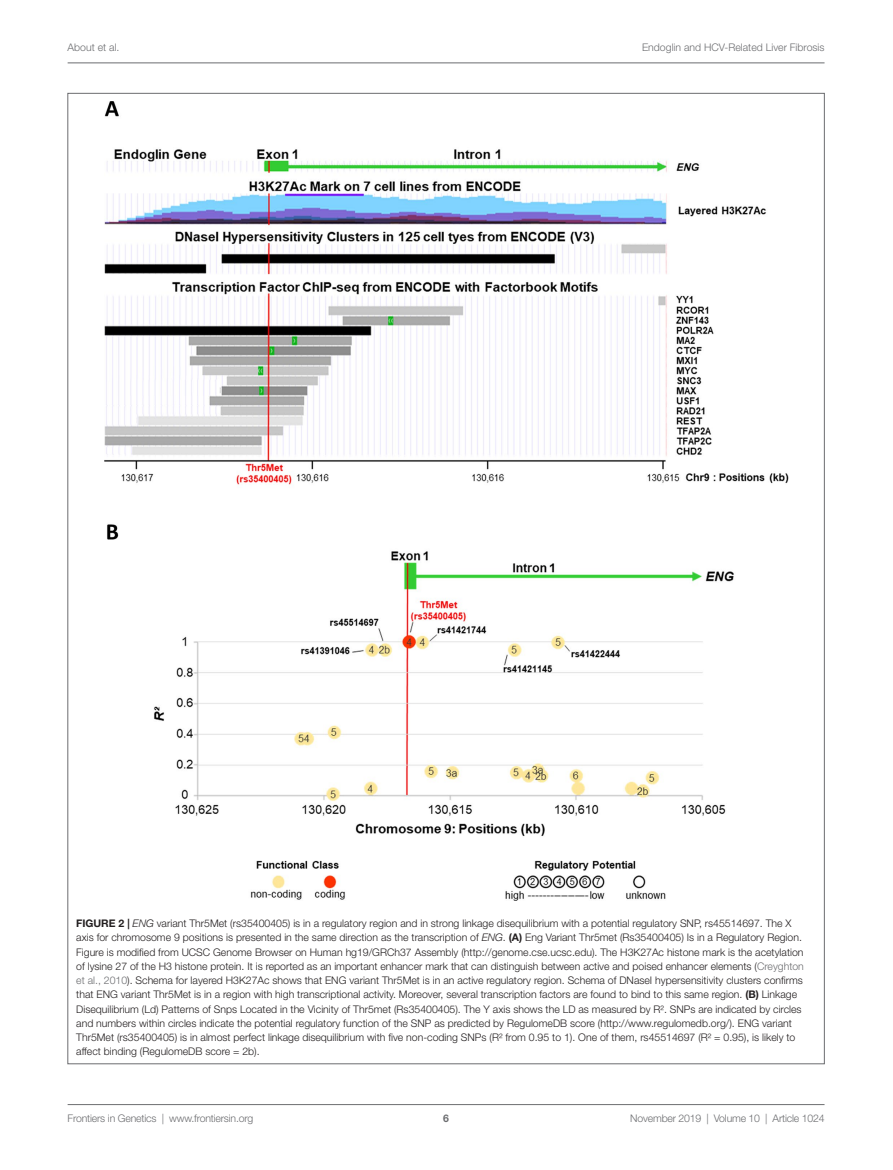
<style>
.page{position:relative;width:893px;height:1170px;background:#fff}
.page>*{position:absolute;margin:0;border:0;box-sizing:border-box;transform-origin:0 0}
.FC{font:300 10.5px/14.2px "Helvetica Neue LT Std";color:#231f20}
.t1{font:300 10.5px "Helvetica Neue LT Std";letter-spacing:-.015em;color:#6c6d70}
.t2{font:700 10.5px "Helvetica Neue LT Std";color:#6c6d70}
.s1{font-weight:700}
.s2{font-style:italic}
.s3{color:#6c6d70}
</style>
<div class="page">
<hr style="left:68px;top:63px;width:756px;height:1px;background:#6c6d70">
<hr style="left:68px;top:1104px;width:756px;height:1px;background:#6c6d70">
<img style="left:104px;top:102px;width:684px;height:797px">
<p class="t1" style="left:68px;top:41px;width:53px">About et al.</p>
<p class="t1" style="left:642px;top:41px;width:184px">Endoglin and HCV-Related Liver Fibrosis</p>
<p class="FC" style="left:76px;top:915px;width:729px"><span class="s1">FIGURE 2 |</span> <span class="s2">ENG</span> variant Thr5Met (rs35400405) is in a regulatory region and in strong linkage disequilibrium with a potential regulatory SNP, rs45514697. The X axis for chromosome 9 positions is presented in the same direction as the transcription of <span class="s2">ENG</span>. <span class="s1">(A)</span> Eng Variant Thr5met (Rs35400405) Is in a Regulatory Region.<br>Figure is modified from UCSC Genome Browser on Human hg19/GRCh37 Assembly (http://genome.cse.ucsc.edu). The H3K27Ac histone mark is the acetylation of lysine 27 of the H3 histone protein. It is reported as an important enhancer mark that can distinguish between active and poised enhancer elements (<span class="s3">Creyghton et al., 2010</span>). Schema for layered H3K27Ac shows that ENG variant Thr5Met is in an active regulatory region. Schema of DNaseI hypersensitivity clusters confirms that ENG variant Thr5Met is in a region with high transcriptional activity. Moreover, several transcription factors are found to bind to this same region. <span class="s1">(B)</span> Linkage Disequilibrium (Ld) Patterns of Snps Located in the Vicinity of Thr5met (Rs35400405). The Y axis shows the LD as measured by R². SNPs are indicated by circles and numbers within circles indicate the potential regulatory function of the SNP as predicted by RegulomeDB score (http://www.regulomedb.org/). ENG variant Thr5Met (rs35400405) is in almost perfect linkage disequilibrium with five non-coding SNPs (R² from 0.95 to 1). One of them, rs45514697 (R² = 0.95), is likely to affect binding (RegulomeDB score = 2b).</p>
<p class="t1" style="left:68px;top:1111px;width:187px">Frontiers in Genetics | www.frontiersin.org</p>
<p class="t1" style="left:630px;top:1111px;width:196px">November 2019 | Volume 10 | Article 1024</p>
<p class="t2" style="left:443px;top:1111px;width:7px">6</p>
</div>
